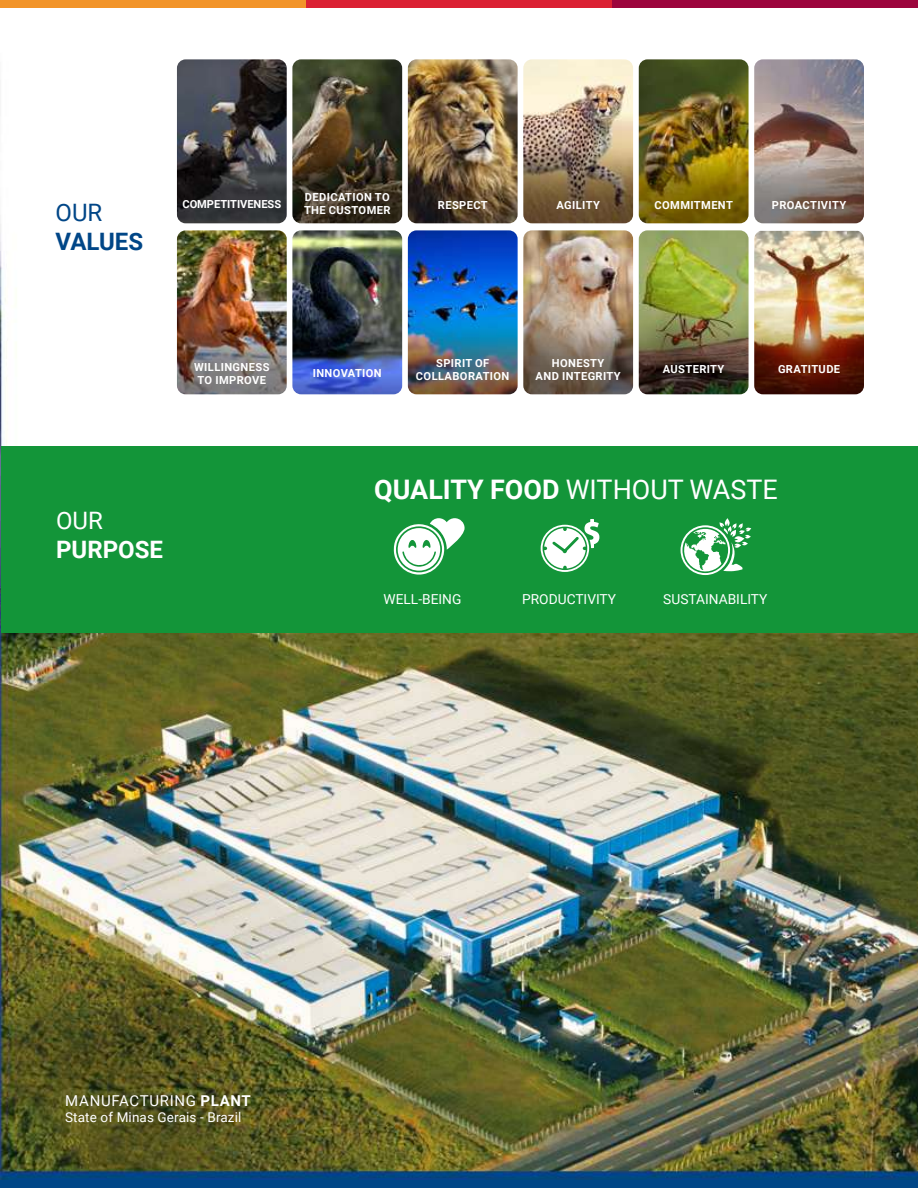
<style>
.page{position:relative;width:918px;height:1188px;background:#fff}
.page>*{position:absolute;margin:0;border:0;box-sizing:border-box;transform-origin:0 0}
.t1{font:27px "Roboto";color:#fff}
.t2{font:700 24px "Roboto";color:#fff}
.t3{font:700 24px "Roboto";color:#004687}
.t4{font:24px "Roboto";color:#004687}
.t5{font:24px "Roboto";color:#fff}
.t6{font:15px "Roboto";letter-spacing:.045em;color:#fff}
.t7{font:13.8px "Roboto";color:#fff}
.t8{font:13.5px "Roboto";letter-spacing:.01em;color:#fff}
.t9{font:700 11.1px/13.4px "Roboto";letter-spacing:.035em;color:#fff;text-align:center}
.t10{font:700 11.1px "Roboto";letter-spacing:-.005em;color:#fff}
.s1{font-weight:700}
</style>
<div class="page">
<img style="left:0;top:66px;width:918px;height:1114px">
<div style="left:0;top:1180px;width:918px;height:8px;background:#004687"></div>
<img style="left:292px;top:230px;width:110px;height:164px">
<img style="left:408px;top:230px;width:110px;height:164px">
<img style="left:523px;top:230px;width:110px;height:164px">
<div style="left:0;top:0;width:306px;height:8px;background:#f29429"></div>
<div style="left:306px;top:0;width:306px;height:8px;background:#db2133"></div>
<div style="left:612px;top:0;width:306px;height:8px;background:#9c053d"></div>
<img style="left:639px;top:230px;width:110px;height:164px">
<img style="left:754px;top:231px;width:110px;height:163px">
<img style="left:177px;top:230px;width:110px;height:164px">
<img style="left:177px;top:59px;width:110px;height:164px">
<img style="left:292px;top:59px;width:110px;height:164px">
<img style="left:408px;top:59px;width:110px;height:164px">
<img style="left:523px;top:59px;width:110px;height:164px">
<img style="left:639px;top:59px;width:110px;height:164px">
<img style="left:754px;top:59px;width:110px;height:164px">
<div style="left:1px;top:446px;width:917px;height:187px;background:#139539"></div>
<svg style="left:393px;top:518px;width:72px;height:57px"></svg>
<svg style="left:541px;top:519px;width:58px;height:53px"></svg>
<svg style="left:681px;top:518px;width:70px;height:57px"></svg>
<h2 class="t4" style="left:56px;top:196px;width:48px">OUR</h2>
<h2 class="t3" style="left:56px;top:225px;width:89px">VALUES</h2>
<p class="t10" style="left:182px;top:196px;width:100px">COMPETITIVENESS</p>
<p class="t9" style="left:304px;top:190px;width:88px;text-align:left">DEDICATION TO<br>THE CUSTOMER</p>
<p class="t9" style="left:438px;top:198px;width:51px">RESPECT</p>
<p class="t9" style="left:557px;top:198px;width:45px">AGILITY</p>
<p class="t9" style="left:655px;top:198px;width:80px">COMMITMENT</p>
<p class="t9" style="left:772px;top:198px;width:76px">PROACTIVITY</p>
<p class="t9" style="left:194px;top:360px;width:77px">WILLINGNESS<br>TO IMPROVE</p>
<p class="t9" style="left:416px;top:355px;width:95px">SPIRIT OF<br>COLLABORATION</p>
<p class="t9" style="left:536px;top:355px;width:87px">HONESTY<br>AND INTEGRITY</p>
<p class="t9" style="left:313px;top:366px;width:70px">INNOVATION</p>
<p class="t9" style="left:663px;top:362px;width:63px">AUSTERITY</p>
<p class="t9" style="left:778px;top:362px;width:64px">GRATITUDE</p>
<h2 class="t5" style="left:56px;top:503px;width:48px">OUR</h2>
<h2 class="t2" style="left:56px;top:532px;width:108px">PURPOSE</h2>
<h1 class="t1" style="left:374px;top:471px;width:405px"><span class="s1">QUALITY FOOD</span> WITHOUT WASTE</h1>
<p class="t7" style="left:384px;top:589px;width:79px">WELL-BEING</p>
<p class="t7" style="left:522px;top:589px;width:96px">PRODUCTIVITY</p>
<p class="t7" style="left:663px;top:590px;width:106px">SUSTAINABILITY</p>
<h3 class="t6" style="left:65px;top:1090px;width:187px">MANUFACTURING <span class="s1">PLANT</span></h3>
<p class="t8" style="left:65px;top:1108px;width:178px">State of Minas Gerais - Brazil</p>
</div>
